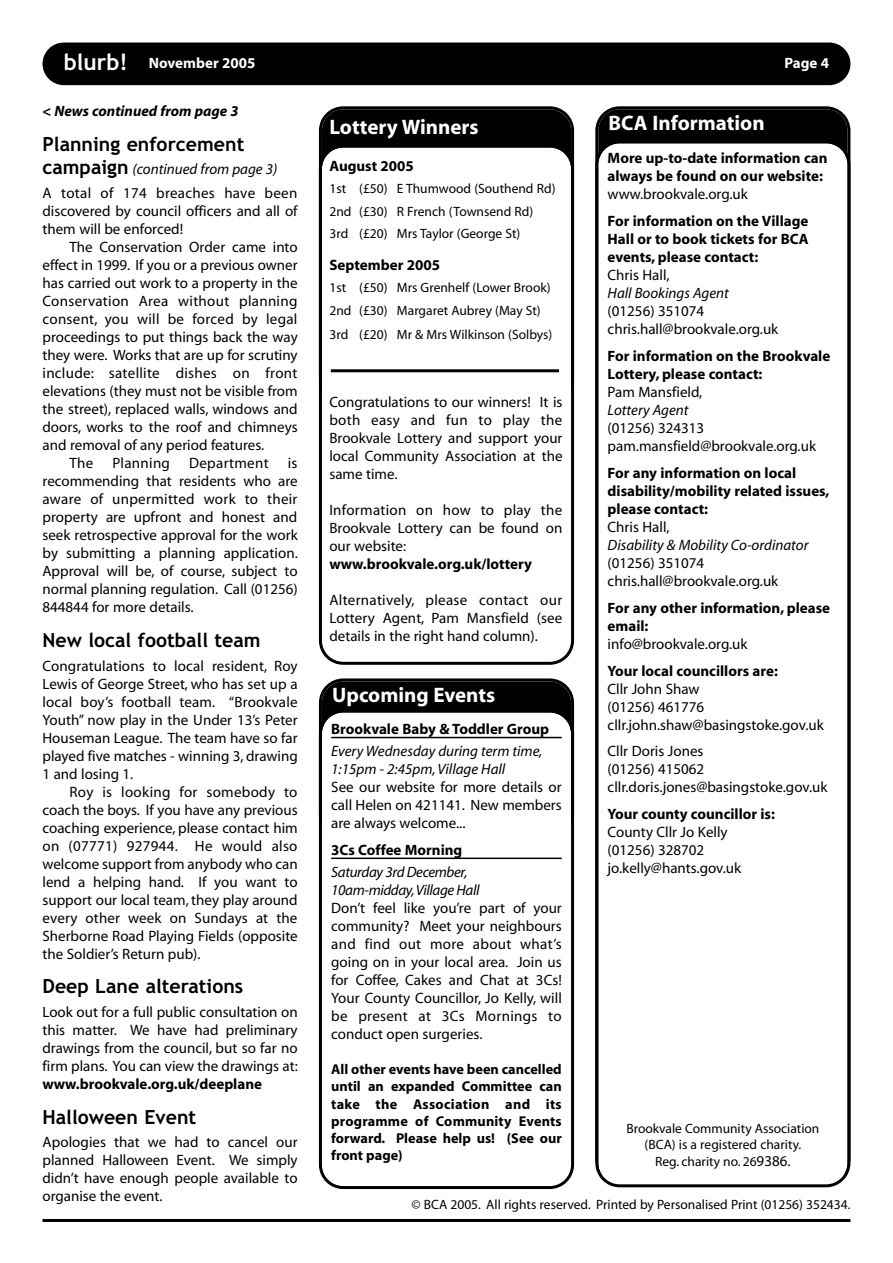
<style>
.page{position:relative;width:893px;height:1263px;background:#fff}
.page>*{position:absolute;margin:0;border:0;box-sizing:border-box;transform-origin:0 0}
.t1{font:700 21px "Myriad";color:#fff}
.t2{font:700 19.5px "Trebuchet MS";color:#000}
.t3{font:15px/18px "Myriad";color:#000;text-align:justify}
.t4{font:700 15px/18px "Myriad";color:#000}
.t5{font:15px/23.9px "Myriad";letter-spacing:.02em;color:#000}
.t6{font:italic 15px/18px "Myriad";color:#000}
.t7{font:italic 15px/18px "Myriad";letter-spacing:-.025em;color:#000}
.t8{font:700 15px "Myriad";color:#fff}
.t9{font:italic 700 15px "Myriad";color:#000}
.t10{font:700 14.25px/17.1px "Myriad";color:#000;text-align:justify}
.t11{font:13.5px/22.5px "Myriad";color:#000}
.s1{font-family:"Trebuchet MS";font-size:22.5px}
.s2{font-family:"Trebuchet MS";font-weight:700;font-size:19.5px}
.s3{font-style:italic}
.s4{font-size:15px}
</style>
<div class="page">
<div style="left:43px;top:43px;width:807px;height:42px;background:#000;border-radius:21px"></div>
<hr style="left:43px;top:1219px;width:807px;height:3px;background:#000">
<svg style="left:595px;top:106px;width:255px;height:34px;background:#0b0b0b"></svg>
<svg style="left:595px;top:140px;width:255px;height:1047px"></svg>
<svg style="left:319px;top:678px;width:255px;height:31px;background:#0e0e0e"></svg>
<svg style="left:319px;top:709px;width:255px;height:480px"></svg>
<hr style="left:331px;top:737px;width:231px;height:1px;background:#000">
<hr style="left:331px;top:857px;width:231px;height:2px;background:#000">
<svg style="left:319px;top:106px;width:255px;height:39px;background:#090909"></svg>
<svg style="left:319px;top:145px;width:255px;height:520px"></svg>
<hr style="left:331px;top:369px;width:228px;height:3px;background:#000">
<p class="t8" style="left:64px;top:57px;width:193px"><span class="s1">blurb!</span> November 2005</p>
<p class="t8" style="left:784px;top:57px;width:46px">Page 4</p>
<p class="t9" style="left:43px;top:106px;width:198px">&lt; News continued from page 3</p>
<h2 class="t2" style="left:43px;top:133px;width:203px">Planning enforcement</h2>
<p class="t5" style="left:43px;top:158px;width:256px"><span class="s2">campaign</span> <span class="s3">(continued from page 3)<br></span>A total of 174 breaches have been</p>
<p class="t3" style="left:43px;top:203px;width:257px">discovered by council officers and all of them will be enforced!</p>
<p class="t3" style="left:70px;top:239px;width:230px">The Conservation Order came into</p>
<p class="t3" style="left:43px;top:257px;width:257px">effect in 1999. If you or a previous owner</p>
<p class="t3" style="left:43px;top:275px;width:257px">has carried out work to a property in the</p>
<p class="t5" style="left:43px;top:290px;width:256px">Conservation Area without planning</p>
<p class="t5" style="left:43px;top:308px;width:256px">consent, you will be forced by legal</p>
<p class="t3" style="left:43px;top:329px;width:257px">proceedings to put things back the way</p>
<p class="t3" style="left:43px;top:347px;width:257px">they were. Works that are up for scrutiny</p>
<p class="t5" style="left:43px;top:362px;width:256px">include: satellite dishes on front</p>
<p class="t3" style="left:43px;top:383px;width:257px">elevations (they must not be visible from</p>
<p class="t3" style="left:43px;top:401px;width:257px">the street), replaced walls, windows and</p>
<p class="t3" style="left:43px;top:419px;width:257px">doors, works to the roof and chimneys</p>
<p class="t3" style="left:43px;top:437px;width:223px">and removal of any period features.</p>
<p class="t3" style="left:70px;top:455px;width:25px">The</p>
<p class="t5" style="left:112px;top:452px;width:59px">Planning</p>
<p class="t5" style="left:189px;top:452px;width:81px">Department</p>
<p class="t3" style="left:43px;top:455px;width:257px;text-indent:245px">is recommending that residents who are aware of unpermitted work to their property are upfront and honest and seek retrospective approval for the work by submitting a planning application.<br>Approval will be, of course, subject to normal planning regulation. Call (01256)<br>844844 for more details.</p>
<h2 class="t2" style="left:43px;top:628px;width:220px">New local football team</h2>
<p class="t3" style="left:43px;top:658px;width:257px">Congratulations to local resident, Roy Lewis of George Street, who has set up a local boy’s football team. “Brookvale Youth” now play in the Under 13’s Peter Houseman League. The team have so far played five matches - winning 3, drawing 1 and losing 1.</p>
<p class="t3" style="left:43px;top:784px;width:257px;text-indent:27px">Roy is looking for somebody to coach the boys. If you have any previous coaching experience, please contact him on (07771) 927944. He would also welcome support from anybody who can lend a helping hand. If you want to support our local team, they play around every other week on Sundays at the Sherborne Road Playing Fields (opposite the Soldier’s Return pub).</p>
<h2 class="t2" style="left:43px;top:975px;width:202px">Deep Lane alterations</h2>
<p class="t3" style="left:43px;top:1004px;width:257px">Look out for a full public consultation on this matter. We have had preliminary drawings from the council, but so far no firm plans. You can view the drawings at:</p>
<p class="t4" style="left:43px;top:1076px;width:221px">www.brookvale.org.uk/deeplane</p>
<h2 class="t2" style="left:43px;top:1105px;width:155px">Halloween Event</h2>
<p class="t3" style="left:43px;top:1135px;width:257px">Apologies that we had to cancel our planned Halloween Event. We simply didn’t have enough people available to organise the event.</p>
<h1 class="t1" style="left:329px;top:119px;width:151px">Lottery Winners</h1>
<p class="t4" style="left:329px;top:158px;width:86px">August 2005</p>
<p class="t11" style="left:329px;top:179px;width:228px">1st (£50) E Thumwood (Southend Rd)<br>2nd (£30) R French (Townsend Rd)<br>3rd (£20) Mrs Taylor (George St)</p>
<p class="t4" style="left:329px;top:257px;width:112px">September 2005</p>
<p class="t11" style="left:329px;top:278px;width:223px">1st (£50) Mrs Grenhelf (Lower Brook)<br>2nd (£30) Margaret Aubrey (May St)</p>
<p class="t11" style="left:329px;top:324px;width:225px">3rd (£20) Mr &amp; Mrs Wilkinson (Solbys)</p>
<p class="t3" style="left:329px;top:394px;width:235px">Congratulations to our winners! It is both easy and fun to play the Brookvale Lottery and support your local Community Association at the same time.</p>
<p class="t3" style="left:329px;top:502px;width:235px">Information on how to play the Brookvale Lottery can be found on our website:</p>
<p class="t4" style="left:329px;top:556px;width:204px">www.brookvale.org.uk/lottery</p>
<p class="t3" style="left:329px;top:592px;width:234px">Alternatively, please contact our Lottery Agent, Pam Mansfield (see details in the right hand column).</p>
<h1 class="t1" style="left:332px;top:687px;width:165px">Upcoming Events</h1>
<p class="t4" style="left:331px;top:721px;width:219px">Brookvale Baby &amp; Toddler Group</p>
<p class="t6" style="left:331px;top:743px;width:213px">Every Wednesday during term time,<br>1:15pm - 2:45pm, Village Hall</p>
<p class="t3" style="left:331px;top:779px;width:232px">See our website for more details or call Helen on 421141. New members are always welcome...</p>
<p class="t4" style="left:331px;top:842px;width:133px">3Cs Coffee Morning</p>
<p class="t7" style="left:331px;top:864px;width:150px">Saturday 3rd December,<br>10am-midday,Village Hall</p>
<p class="t3" style="left:331px;top:900px;width:232px">Don’t feel like you’re part of your community? Meet your neighbours and find out more about what’s going on in your local area. Join us for Coffee, Cakes and Chat at 3Cs!<br>Your County Councillor, Jo Kelly, will be present at 3Cs Mornings to conduct open surgeries.</p>
<p class="t10" style="left:331px;top:1062px;width:232px">All other events have been cancelled until an expanded Committee can take the Association and its programme of Community Events forward. Please help us! (See our front page)</p>
<h1 class="t1" style="left:609px;top:115px;width:158px">BCA Information</h1>
<p class="t4" style="left:608px;top:151px;width:221px">More up-to-date information can always be found on our website:</p>
<p class="t3" style="left:608px;top:187px;width:142px">www.brookvale.org.uk</p>
<p class="t4" style="left:608px;top:214px;width:203px;text-align:justify">For information on the Village Hall or to book tickets for BCA events, please contact:</p>
<p class="t3" style="left:608px;top:268px;width:64px">Chris Hall,</p>
<p class="t6" style="left:608px;top:286px;width:123px">Hall Bookings Agent</p>
<p class="t3" style="left:608px;top:304px;width:172px">(01256) 351074 chris.hall@brookvale.org.uk</p>
<p class="t4" style="left:608px;top:349px;width:224px">For information on the Brookvale<br>Lottery, please contact:</p>
<p class="t3" style="left:608px;top:385px;width:96px">Pam Mansfield,</p>
<p class="t6" style="left:608px;top:403px;width:82px">Lottery Agent</p>
<p class="t3" style="left:608px;top:421px;width:210px">(01256) 324313 pam.mansfield@brookvale.org.uk</p>
<p class="t4" style="left:608px;top:466px;width:223px">For any information on local disability/mobility related issues, please contact:</p>
<p class="t3" style="left:608px;top:520px;width:64px">Chris Hall,</p>
<p class="t6" style="left:608px;top:538px;width:202px">Disability &amp; Mobility Co-ordinator</p>
<p class="t3" style="left:608px;top:556px;width:172px">(01256) 351074 chris.hall@brookvale.org.uk</p>
<p class="t4" style="left:608px;top:601px;width:224px">For any other information, please email:</p>
<p class="t3" style="left:608px;top:637px;width:141px">info@brookvale.org.uk</p>
<p class="t4" style="left:608px;top:664px;width:172px">Your local councillors are:</p>
<p class="t3" style="left:608px;top:682px;width:218px;text-align:left">Cllr John Shaw<br>(01256) 461776 cllr.john.shaw@basingstoke.gov.uk</p>
<p class="t3" style="left:608px;top:743px;width:221px;text-align:left">Cllr Doris Jones<br>(01256) 415062 cllr.doris.jones@basingstoke.gov.uk</p>
<p class="t4" style="left:608px;top:806px;width:169px">Your county councillor is:</p>
<p class="t3" style="left:608px;top:824px;width:135px;text-align:left">County Cllr Jo Kelly (01256) 328702 jo.kelly@hants.gov.uk</p>
<p class="t11" style="left:626px;top:1121px;width:194px;line-height:16.8px;text-align:center">Brookvale Community Association (BCA) is a registered charity.<br>Reg. charity no. 26<span class="s4">9386.</span></p>
<p class="t11" style="left:412px;top:1194px;width:440px">© BCA 2005. All rights reserved. Printed by Personalised Print (01256) 352434.</p>
</div>
